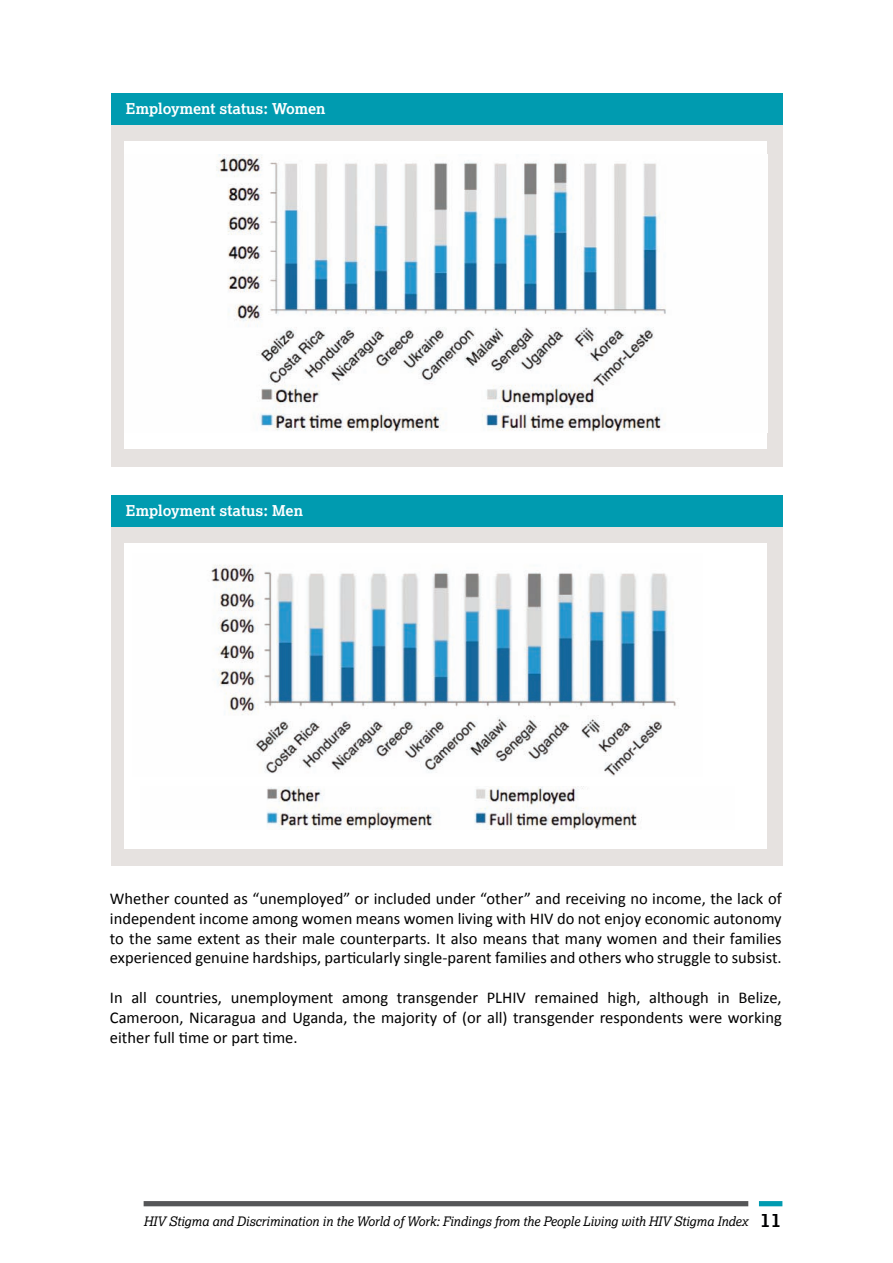
<style>
.page{position:relative;width:893px;height:1263px;background:#fff}
.page>*{position:absolute;margin:0;border:0;box-sizing:border-box;transform-origin:0 0}
.t1{font:16.5px/19.8px "Calibri";color:#000001;text-align:justify}
.t2{font:700 15px "Lexia";color:#fff}
.t3{font:italic 13.05px "Lexia";letter-spacing:-.01em;color:#000001}
.s1{font-weight:700;font-style:normal;font-size:19.5px}
</style>
<div class="page">
<div style="left:144px;top:1201px;width:604px;height:5px;background:#555658"></div>
<div style="left:759px;top:1201px;width:23px;height:5px;background:#009bb0"></div>
<div style="left:111px;top:94px;width:671px;height:373px;background:#e6e2e0"></div>
<div style="left:111px;top:495px;width:671px;height:371px;background:#e6e2e0"></div>
<div style="left:111px;top:94px;width:671px;height:31px;background:#009bb0"></div>
<div style="left:111px;top:495px;width:671px;height:32px;background:#009bb0"></div>
<div style="left:124px;top:141px;width:643px;height:308px;background:#fff"></div>
<img style="left:216px;top:154px;width:450px;height:278px">
<div style="left:124px;top:554px;width:643px;height:294px;background:#fff"></div>
<div style="left:124px;top:543px;width:643px;height:234px;background:#fff"></div>
<img style="left:211px;top:564px;width:465px;height:212px">
<img style="left:266px;top:786px;width:373px;height:44px">
<p class="t2" style="left:126px;top:100px;width:201px">Employment status: Women</p>
<p class="t2" style="left:126px;top:501px;width:179px">Employment status: Men</p>
<p class="t1" style="left:110px;top:888px;width:673px">Whether counted as “unemployed” or included under “other” and receiving no income, the lack of independent income among women means women living with HIV do not enjoy economic autonomy to the same extent as their male counterparts. It also means that many women and their families experienced genuine hardships, particularly single-parent families and others who struggle to subsist.</p>
<p class="t1" style="left:110px;top:987px;width:673px">In all countries, unemployment among transgender PLHIV remained high, although in Belize, Cameroon, Nicaragua and Uganda, the majority of (or all) transgender respondents were working either full time or part time.</p>
<p class="t3" style="left:144px;top:1213px;width:639px">HIV Stigma and Discrimination in the World of Work: Findings from the People Living with HIV Stigma Index <span class="s1">11</span></p>
</div>
